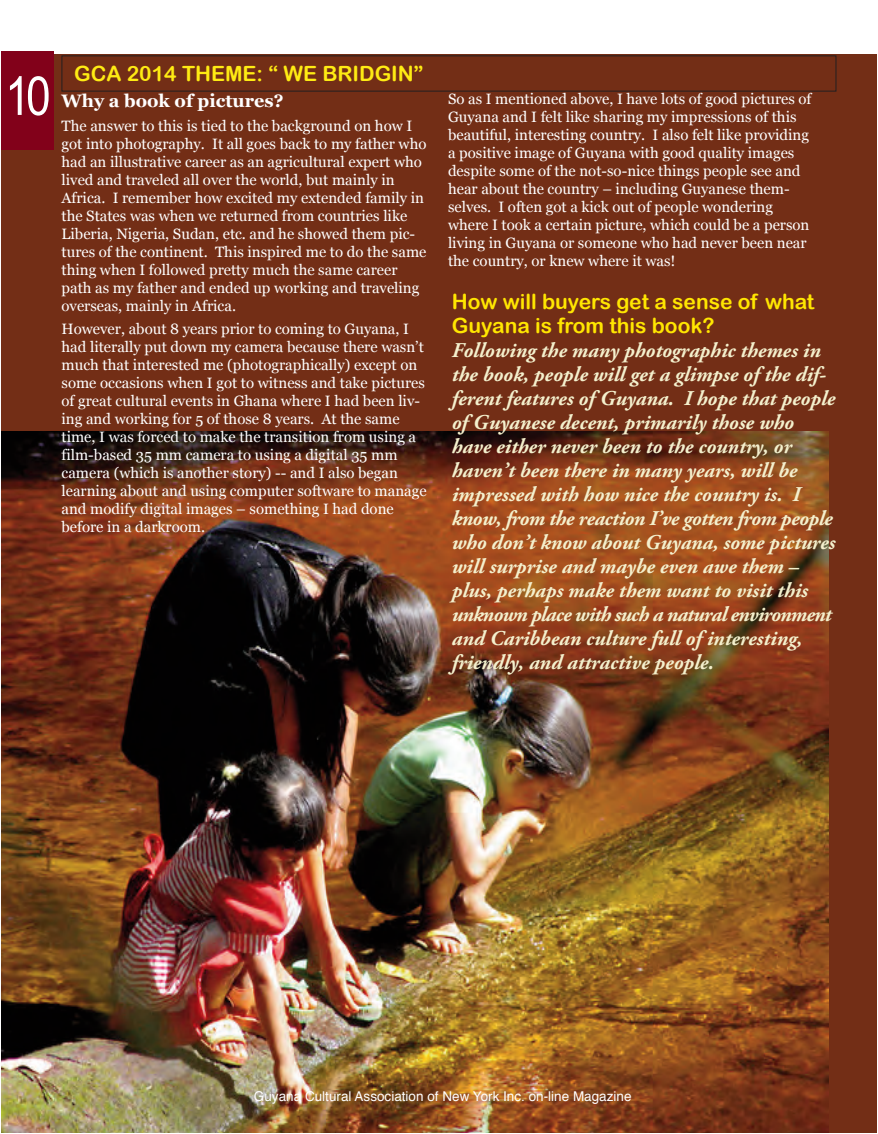
<style>
.page{position:relative;width:878px;height:1134px;background:#fff}
.page>*{position:absolute;margin:0;border:0;box-sizing:border-box;transform-origin:0 0}
.t1{font:54px "Arial Narrow";color:#fff}
.t2{font:italic 700 21px/24px "Adobe Garamond Pro";color:#f4f0cd}
.t3{font:21px/24px "Arial Rounded MT Bold";color:#ffe601}
.t4{font:21px "Arial Rounded MT Bold";color:#feeb13}
.t5{font:700 18px "Georgia";color:#fff}
.t6{font:15px/18px "Georgia";color:#fff}
.t7{font:13.5px "Helvetica";color:#fff}
</style>
<div class="page">
<div style="left:2px;top:54px;width:874px;height:1079px;background:#732e16"></div>
<img style="left:2px;top:432px;width:826px;height:701px">
<div style="left:2px;top:52px;width:52px;height:98px;background:#82011a"></div>
<div style="left:62px;top:56px;width:774px;height:36px;border:1px solid #231f20"></div>
<h1 class="t1" style="left:5px;top:64px;width:47px">10</h1>
<h2 class="t4" style="left:74px;top:61px;width:350px">GCA 2014 THEME: “ WE BRIDGIN”</h2>
<p class="t5" style="left:62px;top:90px;width:223px">Why a book of pictures?</p>
<p class="t6" style="left:62px;top:117px;width:366px">The answer to this is tied to the background on how I got into photography. It all goes back to my father who had an illustrative career as an agricultural expert who lived and traveled all over the world, but mainly in Africa. I remember how excited my extended family in the States was when we returned from countries like Liberia, Nigeria, Sudan, etc. and he showed them pic&shy;tures of the continent. This inspired me to do the same thing when I followed pretty much the same career path as my father and ended up working and traveling overseas, mainly in Africa.</p>
<p class="t6" style="left:62px;top:320px;width:367px">However, about 8 years prior to coming to Guyana, I had literally put down my camera because there wasn’t much that interested me (photographically) except on some occasions when I got to witness and take pictures of great cultural events in Ghana where I had been liv&shy;ing and working for 5 of those 8 years. At the same time, I was forced to make the transition from using a film-based 35 mm camera to using a digital 35 mm camera (which is another story) -- and I also began learning about and using computer software to manage and modify digital images – something I had done before in a darkroom.</p>
<p class="t6" style="left:448px;top:90px;width:365px">So as I mentioned above, I have lots of good pictures of Guyana and I felt like sharing my impressions of this beautiful, interesting country. I also felt like providing a positive image of Guyana with good quality images despite some of the not-so-nice things people see and hear about the country – including Guyanese them&shy;selves. I often got a kick out of people wondering where I took a certain picture, which could be a person living in Guyana or someone who had never been near the country, or knew where it was!</p>
<h2 class="t3" style="left:452px;top:289px;width:364px">How will buyers get a sense of what<br>Guyana is from this book?</h2>
<p class="t2" style="left:452px;top:340px;width:385px">Following the many photographic themes in the book, people will get a glimpse of the dif&shy;ferent features of Guyana. I hope that people of Guyanese decent, primarily those who have either never been to the country, or haven’t been there in many years, will be impressed with how nice the country is. I know, from the reaction I’ve gotten from people who don’t know about Guyana, some pictures will surprise and maybe even awe them – plus, perhaps make them want to visit this unknown place with such a natural environment and Caribbean culture full of interesting, friendly, and attractive people.</p>
<p class="t7" style="left:254px;top:1090px;width:379px">Guyana Cultural Association of New York Inc. on-line Magazine</p>
</div>
